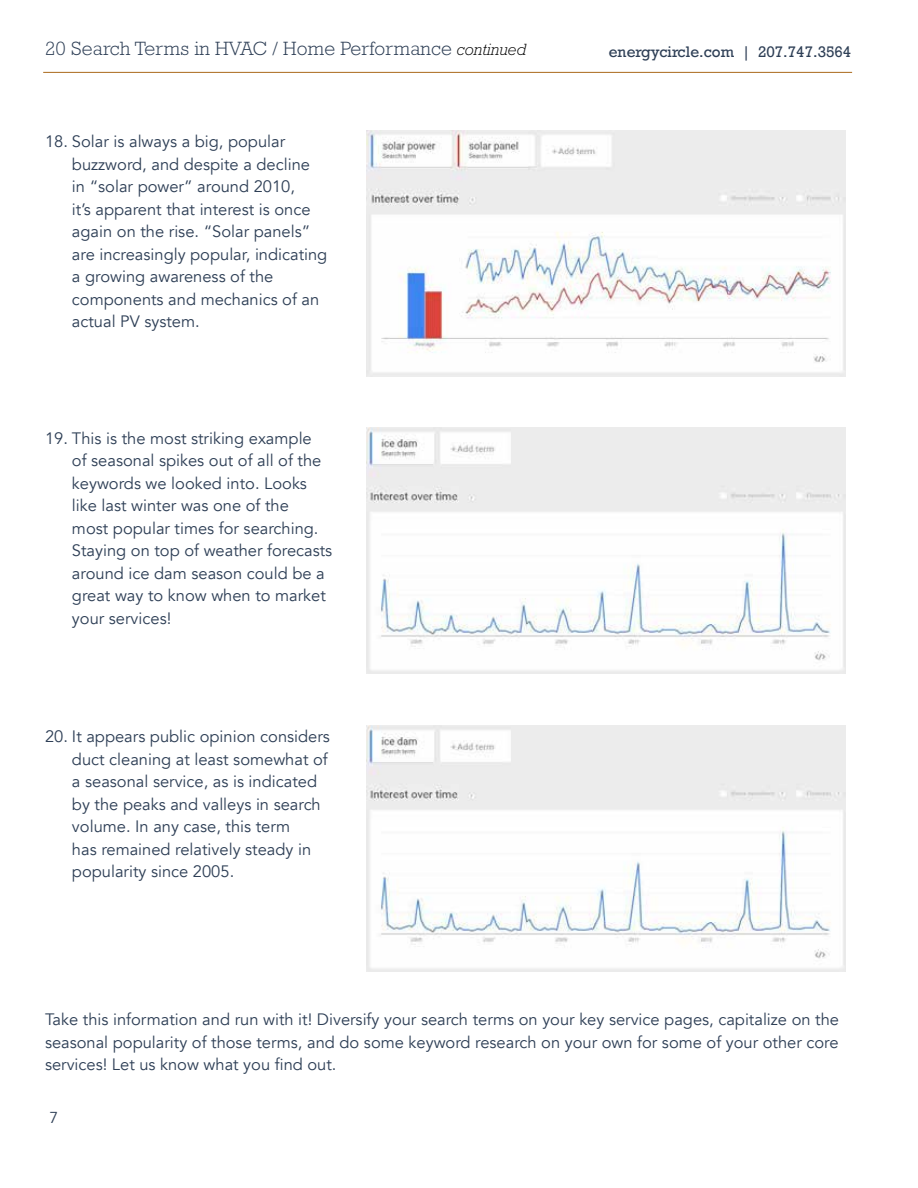
<style>
.page{position:relative;width:918px;height:1188px;background:#fff}
.page>*{position:absolute;margin:0;border:0;box-sizing:border-box;transform-origin:0 0}
.t1{font:300 19.5px "Rockwell";letter-spacing:.01em;color:#2e3f56}
.t2{font:16.5px/22.5px "Avenir";color:#2e3f56}
.t3{font:15.9px "Avenir";color:#2e3f56}
.t4{font:14.4px "Rockwell";color:#2e3f56}
.s1{font-style:italic;font-size:16.5px;color:#000}
</style>
<div class="page">
<img style="left:366px;top:130px;width:480px;height:247px">
<img style="left:366px;top:427px;width:480px;height:247px">
<img style="left:366px;top:726px;width:480px;height:246px">
<hr style="left:43px;top:72px;width:809px;height:1px;background:#aa691b">
<p class="t1" style="left:45px;top:37px;width:482px">20 Search Terms in HVAC / Home Performance <span class="s1">continued</span></p>
<p class="t4" style="left:609px;top:43px;width:244px">energycircle.com | 207.747.3564</p>
<p class="t2" style="left:72px;top:130px;width:257px;text-indent:-27px">18. Solar is always a big, popular buzzword, and despite a decline<br>in “solar power” around 2010,<br>it’s apparent that interest is once again on the rise. “Solar panels” are increasingly popular, indicating a growing awareness of the components and mechanics of an actual PV system.</p>
<p class="t2" style="left:72px;top:427px;width:262px;text-indent:-27px">19. This is the most striking example<br>of seasonal spikes out of all of the keywords we looked into. Looks like last winter was one of the<br>most popular times for searching.<br>Staying on top of weather forecasts around ice dam season could be a great way to know when to market your services!</p>
<p class="t2" style="left:72px;top:725px;width:259px;text-indent:-27px">20. It appears public opinion considers duct cleaning at least somewhat of a seasonal service, as is indicated by the peaks and valleys in search volume. In any case, this term<br>has remained relatively steady in popularity since 2005.</p>
<p class="t2" style="left:45px;top:1009px;width:796px;text-align:justify">Take this information and run with it! Diversify your search terms on your key service pages, capitalize on the seasonal popularity of those terms, and do some keyword research on your own for some of your other core services! Let us know what you find out.</p>
<p class="t3" style="left:49px;top:1108px;width:10px">7</p>
</div>
